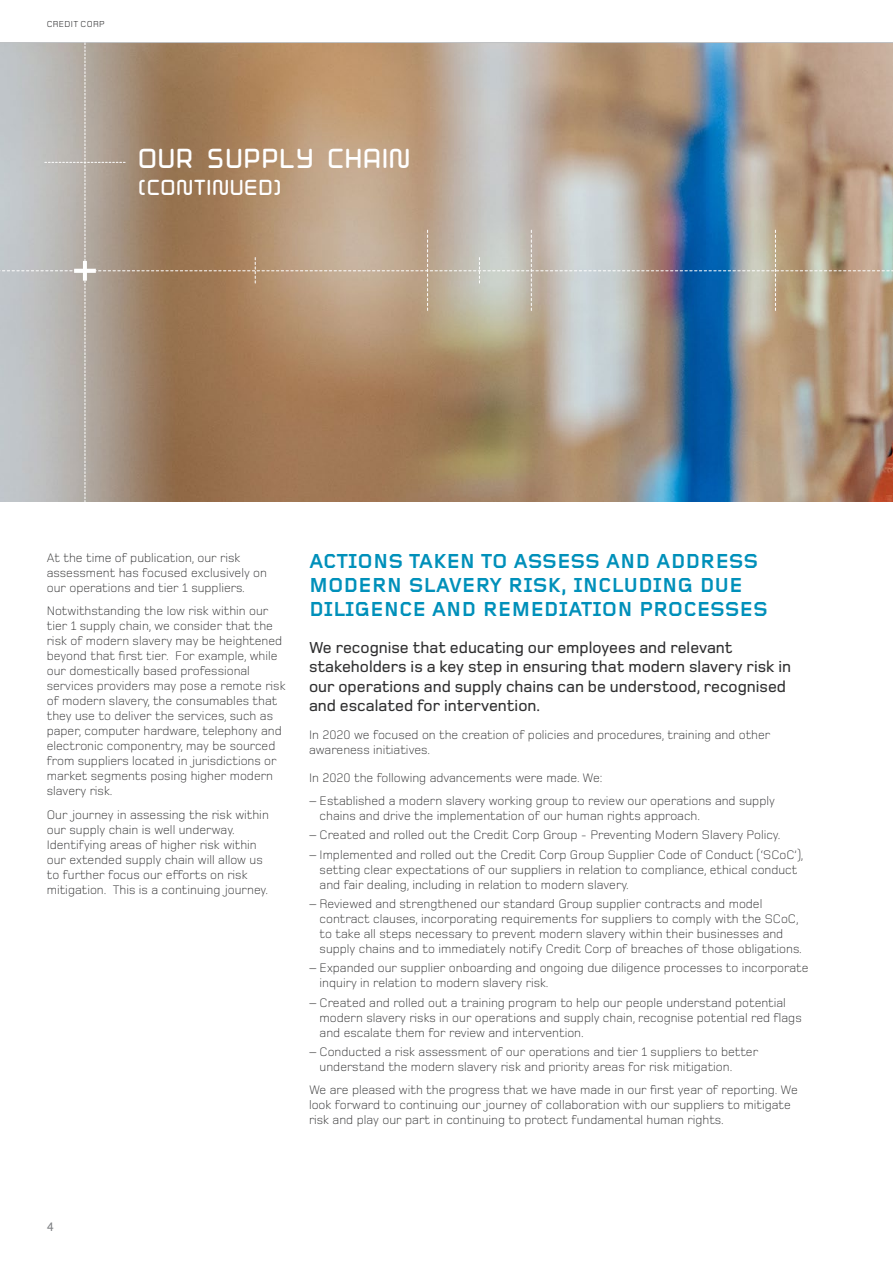
<style>
.page{position:relative;width:893px;height:1263px;background:#fff}
.page>*{position:absolute;margin:0;border:0;box-sizing:border-box;transform-origin:0 0}
.t1{font:28.5px "Prima";color:#fff}
.t2{font:22.5px "Prima";color:#fff}
.t3{font:700 21px/24px "Foundry Gridnik";color:#0090ba}
.t4{font:500 16.5px/19.5px "Foundry Monoline OT3";color:#2e2e2f}
.t5{font:300 12.75px/15px "Foundry Monoline OT3";color:#2e2e2f}
.t6{font:500 12.75px "Foundry Monoline OT3";color:#808285}
.t7{font:9px "Foundry Monoline OT3";letter-spacing:.03em;color:#2e2e2f}
.s1{font-size:13.5px}
</style>
<div class="page">
<hr style="left:0;top:42px;width:893px;height:1px;background:#c0c2c4">
<svg style="left:0;top:43px;width:893px;height:459px;background:#a89887"></svg>
<p class="t7" style="left:47px;top:18px;width:59px">CREDIT CORP</p>
<h1 class="t1" style="left:139px;top:140px;width:275px">OUR SUPPLY CHAIN</h1>
<h2 class="t2" style="left:139px;top:173px;width:145px">(CONTINUED)</h2>
<p class="t5" style="left:47px;top:549px;width:222px">At the time of publication, our risk assessment has focused exclusively on our operations and tier 1 suppliers.</p>
<p class="t5" style="left:47px;top:602px;width:240px">Notwithstanding the low risk within our tier 1 supply chain, we consider that the risk of modern slavery may be heightened beyond that first tier. For example, while our domestically based professional services providers may pose a remote risk of modern slavery, the consumables that they use to deliver the services, such as paper, computer hardware, telephony and electronic componentry, may be sourced from suppliers located in jurisdictions or market segments posing higher modern slavery risk.</p>
<p class="t5" style="left:47px;top:806px;width:224px">Our journey in assessing the risk within our supply chain is well underway.<br>Identifying areas of higher risk within our extended supply chain will allow us to further focus our efforts on risk mitigation. This is a continuing journey.</p>
<h3 class="t3" style="left:309px;top:550px;width:460px">ACTIONS TAKEN TO ASSESS AND ADDRESS<br>MODERN SLAVERY RISK, INCLUDING DUE<br>DILIGENCE AND REMEDIATION PROCESSES</h3>
<p class="t4" style="left:309px;top:636px;width:483px">We recognise that educating our employees and relevant stakeholders is a key step in ensuring that modern slavery risk in our operations and supply chains can be understood, recognised and escalated for intervention.</p>
<p class="t5" style="left:309px;top:726px;width:463px">In 2020 we focused on the creation of policies and procedures, training and other awareness initiatives.</p>
<p class="t5" style="left:309px;top:769px;width:295px">In 2020 the following advancements were made. We:</p>
<p class="t5" style="left:320px;top:792px;width:457px;text-indent:-11px"><span class="s1">–</span> Established a modern slavery working group to review our operations and supply chains and drive the implementation of our human rights approach.</p>
<p class="t5" style="left:309px;top:827px;width:473px"><span class="s1">–</span> Created and rolled out the Credit Corp Group - Preventing Modern Slavery Policy.</p>
<p class="t5" style="left:320px;top:846px;width:485px;text-indent:-11px"><span class="s1">–</span> Implemented and rolled out the Credit Corp Group Supplier Code of Conduct (‘SCoC’), setting clear expectations of our suppliers in relation to compliance, ethical conduct and fair dealing, including in relation to modern slavery.</p>
<p class="t5" style="left:320px;top:895px;width:484px;text-indent:-11px"><span class="s1">–</span> Reviewed and strengthened our standard Group supplier contracts and model contract clauses, incorporating requirements for suppliers to comply with the SCoC, to take all steps necessary to prevent modern slavery within their businesses and supply chains and to immediately notify Credit Corp of breaches of those obligations.</p>
<p class="t5" style="left:320px;top:959px;width:490px;text-indent:-11px"><span class="s1">–</span> Expanded our supplier onboarding and ongoing due diligence processes to incorporate inquiry in relation to modern slavery risk.</p>
<p class="t5" style="left:320px;top:994px;width:484px;text-indent:-11px"><span class="s1">–</span> Created and rolled out a training program to help our people understand potential modern slavery risks in our operations and supply chain, recognise potential red flags and escalate them for review and intervention.</p>
<p class="t5" style="left:320px;top:1043px;width:440px;text-indent:-11px"><span class="s1">–</span> Conducted a risk assessment of our operations and tier 1 suppliers to better understand the modern slavery risk and priority areas for risk mitigation.</p>
<p class="t5" style="left:309px;top:1081px;width:490px">We are pleased with the progress that we have made in our first year of reporting. We look forward to continuing our journey of collaboration with our suppliers to mitigate risk and play our part in continuing to protect fundamental human rights.</p>
<p class="t6" style="left:47px;top:1218px;width:9px">4</p>
</div>
